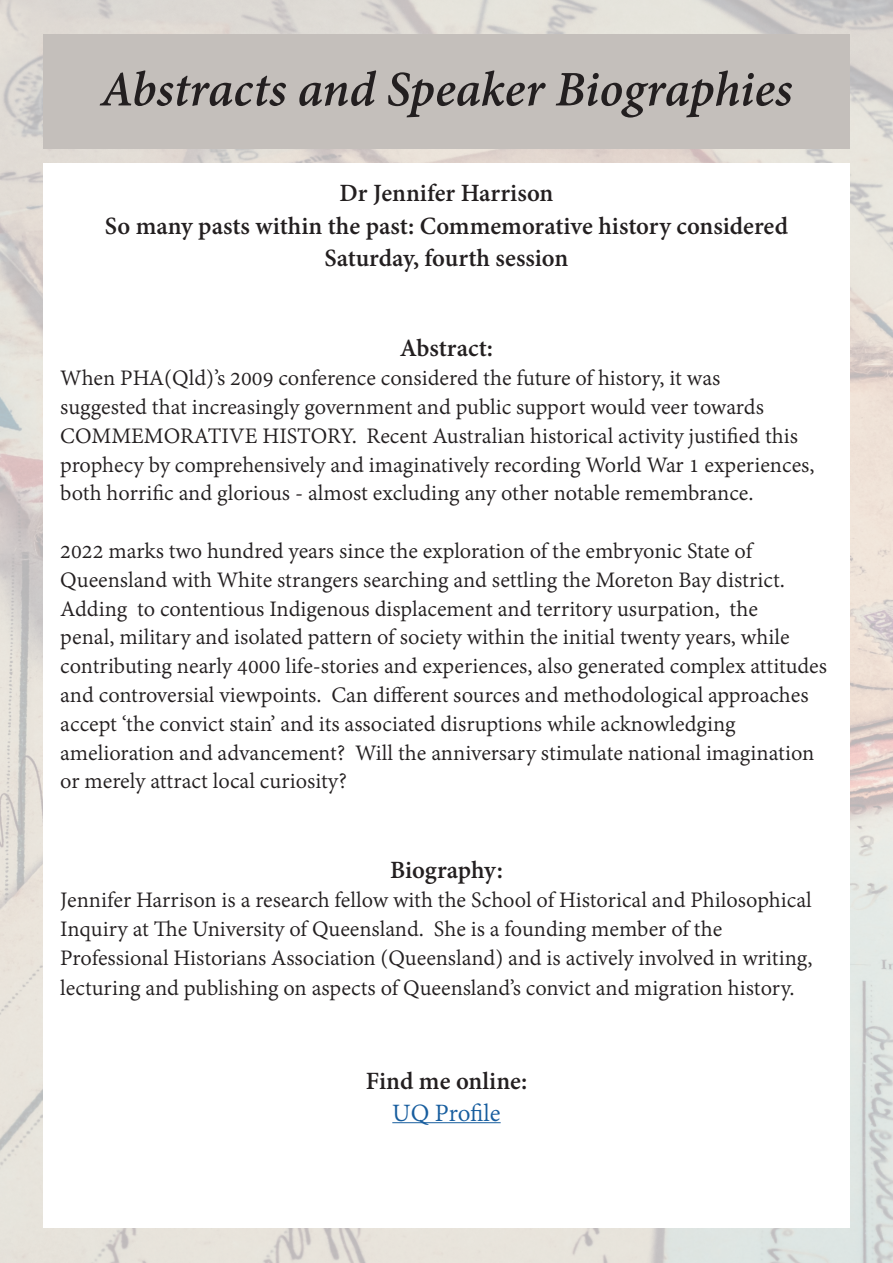
<style>
.page{position:relative;width:893px;height:1263px;background:#fff}
.page>*{position:absolute;margin:0;border:0;box-sizing:border-box;transform-origin:0 0}
.t1{font:italic 700 54px "Adobe Devanagari";letter-spacing:-.005em;color:#231f20}
.t2{font:700 27px "Adobe Devanagari";color:#231f20}
.t3{font:27px "Adobe Devanagari";letter-spacing:-.01em;color:#175d9e}
.t4{font:24px/28.8px "Adobe Devanagari";color:#231f20}
</style>
<div class="page">
<img style="left:0;top:0;width:893px;height:1263px">
<div style="left:43px;top:35px;width:807px;height:114px;background:#c4bfbb"></div>
<div style="left:43px;top:164px;width:807px;height:1064px;background:#fff"></div>
<hr style="left:392px;top:1122px;width:109px;height:1px;background:#175d9e">
<p class="t1" style="left:100px;top:59px;width:693px">Abstracts and Speaker Biographies</p>
<p class="t2" style="left:339px;top:178px;width:215px">Dr Jennifer Harrison</p>
<p class="t2" style="left:105px;top:210px;width:685px">So many pasts within the past: Commemorative history considered</p>
<p class="t2" style="left:325px;top:243px;width:245px">Saturday, fourth session</p>
<p class="t2" style="left:400px;top:333px;width:95px">Abstract:</p>
<p class="t4" style="left:60px;top:366px;width:756px">When PHA(Qld)’s 2009 conference considered the future of history, it was<br>suggested that increasingly government and public support would veer towards COMMEMORATIVE HISTORY. Recent Australian historical activity justified this prophecy by comprehensively and imaginatively recording World War 1 experiences, both horrific and glorious - almost excluding any other notable remembrance.</p>
<p class="t4" style="left:60px;top:538px;width:768px">2022 marks two hundred years since the exploration of the embryonic State of Queensland with White strangers searching and settling the Moreton Bay district.<br>Adding to contentious Indigenous displacement and territory usurpation, the<br>penal, military and isolated pattern of society within the initial twenty years, while contributing nearly 4000 life-stories and experiences, also generated complex attitudes and controversial viewpoints. Can different sources and methodological approaches accept ‘the convict stain’ and its associated disruptions while acknowledging amelioration and advancement? Will the anniversary stimulate national imagination or merely attract local curiosity?</p>
<p class="t2" style="left:390px;top:855px;width:114px">Biography:</p>
<p class="t4" style="left:60px;top:887px;width:754px;line-height:29.4px">Jennifer Harrison is a research fellow with the School of Historical and Philosophical Inquiry at The University of Queensland. She is a founding member of the Professional Historians Association (Queensland) and is actively involved in writing, lecturing and publishing on aspects of Queensland’s convict and migration history.</p>
<p class="t2" style="left:366px;top:1065px;width:163px">Find me online:</p>
<p class="t3" style="left:392px;top:1098px;width:110px">UQ Profile</p>
</div>
